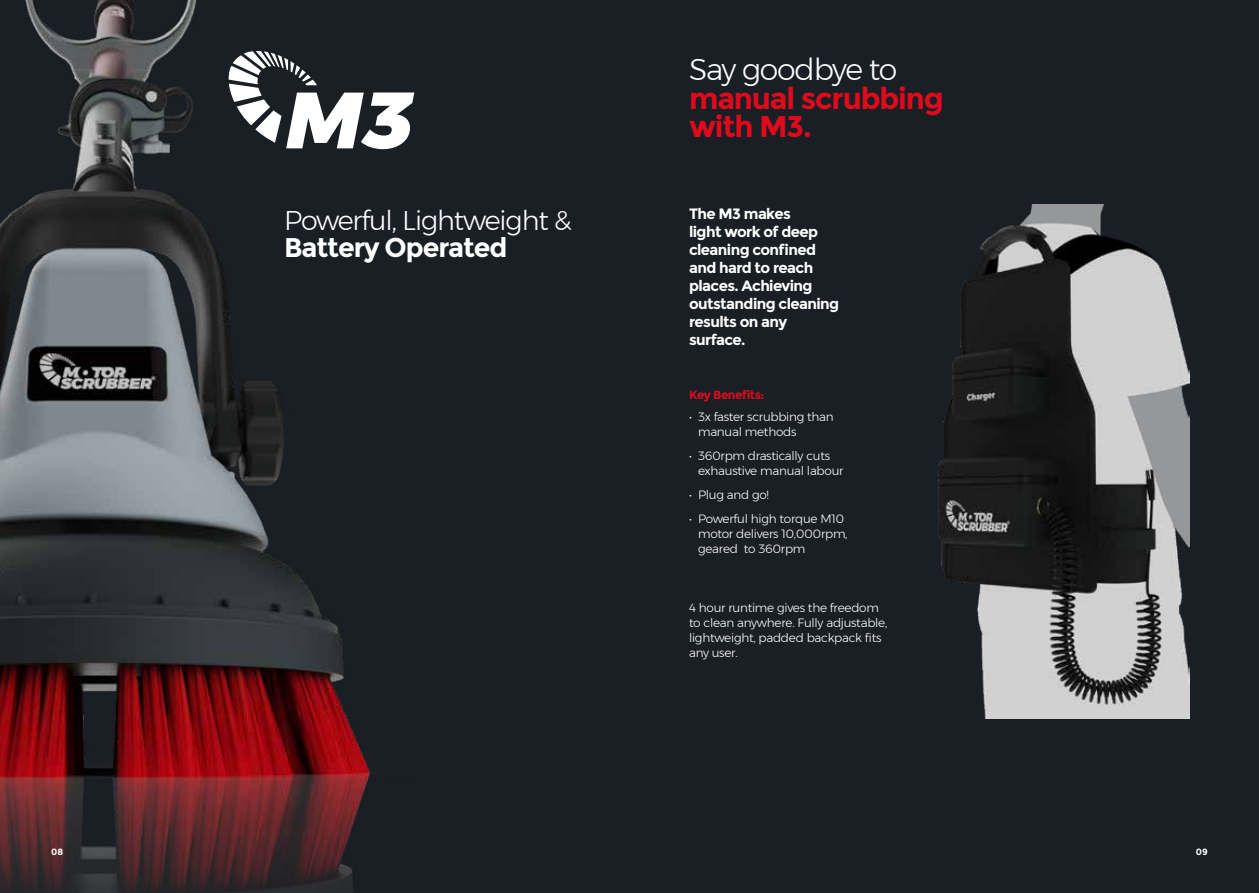
<style>
.page{position:relative;width:1259px;height:893px;background:#1a1f25}
.page>*{position:absolute;margin:0;border:0;box-sizing:border-box;transform-origin:0 0}
.t1{font:700 30px/28.5px "Montserrat";letter-spacing:-.04em;color:#df0a1c}
.t2{font:300 30px "Montserrat";letter-spacing:-.04em;color:#fff}
.t3{font:300 27px "Montserrat";letter-spacing:-.04em;color:#fff}
.t4{font:700 27px "Montserrat";letter-spacing:-.04em;color:#fff}
.t5{font:700 15px/18px "Montserrat";letter-spacing:-.04em;color:#fff}
.t6{font:300 12px/15px "Montserrat";letter-spacing:-.02em;color:#fff}
.t7{font:700 12px "Montserrat";letter-spacing:-.04em;color:#df0a1c}
.t8{font:700 9px "Montserrat";color:#fff}
</style>
<div class="page">
<img style="left:0;top:0;width:415px;height:893px">
<img style="left:937px;top:204px;width:252px;height:515px">
<svg style="left:228px;top:51px;width:186px;height:98px"></svg>
<h2 class="t3" style="left:284px;top:200px;width:289px">Powerful, Lightweight &amp;</h2>
<h2 class="t4" style="left:284px;top:232px;width:225px">Battery Operated</h2>
<h1 class="t2" style="left:689px;top:47px;width:210px">Say goodbye to</h1>
<h1 class="t1" style="left:689px;top:84px;width:256px">manual scrubbing with M3.</h1>
<p class="t5" style="left:689px;top:204px;width:152px">The M3 makes<br>light work of deep cleaning confined and hard to reach places. Achieving outstanding cleaning results on any surface.</p>
<p class="t7" style="left:689px;top:387px;width:77px">Key Benefits:</p>
<p class="t6" style="left:698px;top:409px;width:137px;text-indent:-9px">• 3x faster scrubbing than manual methods</p>
<p class="t6" style="left:698px;top:448px;width:147px;text-indent:-9px">• 360rpm drastically cuts exhaustive manual labour</p>
<p class="t6" style="left:689px;top:487px;width:81px">• Plug and go!</p>
<p class="t6" style="left:698px;top:511px;width:151px;text-indent:-9px">• Powerful high torque M10 motor delivers 10,000rpm, geared to 360rpm</p>
<p class="t6" style="left:689px;top:600px;width:200px">4 hour runtime gives the freedom to clean anywhere. Fully adjustable, lightweight, padded backpack fits any user.</p>
<p class="t8" style="left:51px;top:846px;width:14px">08</p>
<p class="t8" style="left:1195px;top:846px;width:14px">09</p>
</div>
